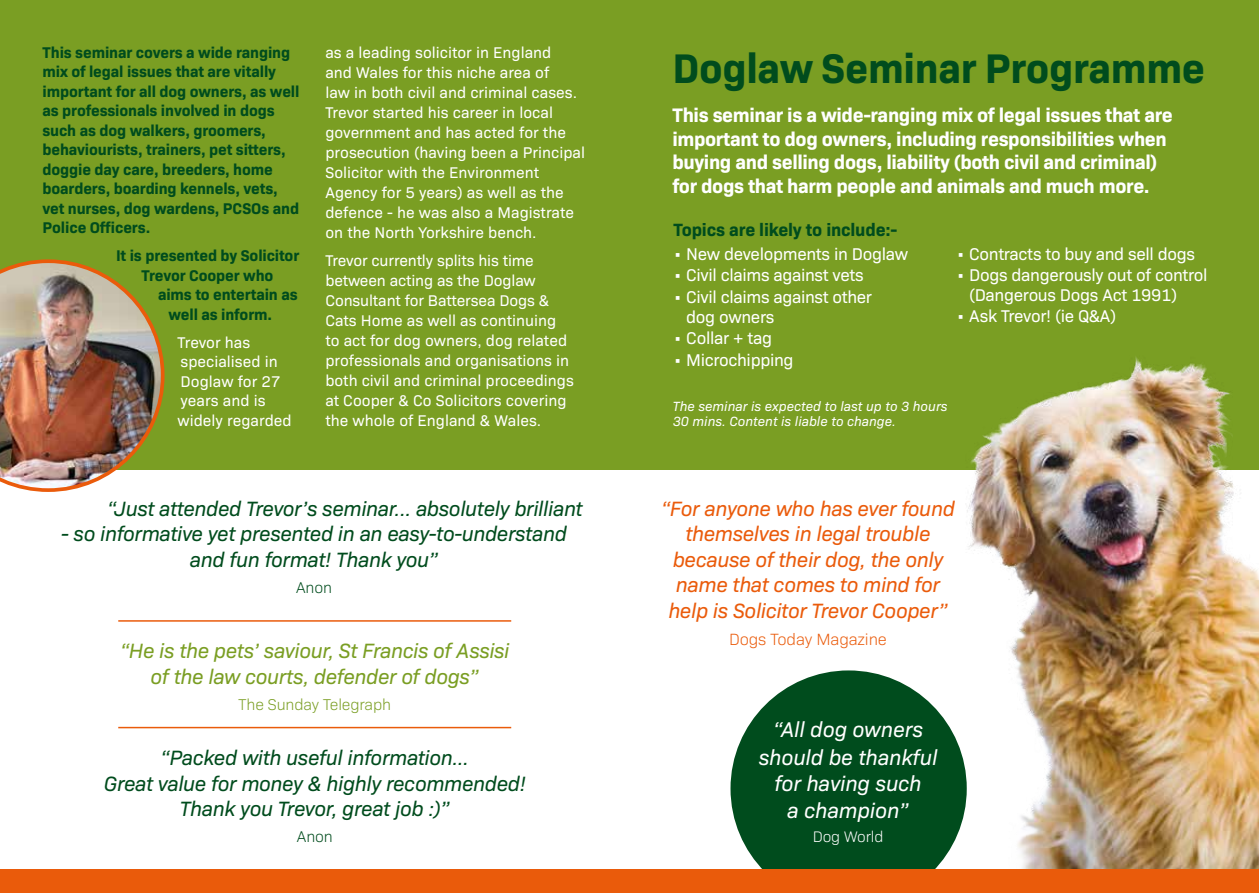
<style>
.page{position:relative;width:1259px;height:893px;background:#fff}
.page>*{position:absolute;margin:0;border:0;box-sizing:border-box;transform-origin:0 0}
.t1{font:700 42px "Bio Sans";letter-spacing:-.01em;color:#004c1d}
.t2{font:italic 21.6px/27px "Bio Sans";letter-spacing:-.01em;color:#fff;text-align:center}
.t3{font:italic 21px/25.5px "Bio Sans";letter-spacing:-.02em;color:#004c1d;text-align:center}
.t4{font:italic 21px/25.5px "Bio Sans";letter-spacing:-.02em;color:#ea5b0b;text-align:center}
.t5{font:italic 21px/25.5px "Bio Sans";letter-spacing:-.02em;color:#7a9e23;text-align:center}
.t6{font:700 19.8px/23.4px "Bio Sans";letter-spacing:-.02em;color:#fff}
.t7{font:700 18px "Bio Sans";letter-spacing:-.01em;color:#004c1d}
.t8{font:17.25px/19.5px "Bio Sans";letter-spacing:-.02em;color:#fff}
.t9{font:300 16.5px "Bio Sans";letter-spacing:-.01em;color:#ea5b0b}
.t10{font:300 15.9px "Bio Sans";letter-spacing:-.01em;color:#7a9e23}
.t11{font:300 15.9px "Bio Sans";letter-spacing:-.01em;color:#004c1d}
.t12{font:15.75px/20px "Bio Sans";color:#fff}
.t13{font:700 15.75px/19.5px "Bio Sans";letter-spacing:-.01em;color:#004c1d}
.t14{font:300 15.45px "Bio Sans";letter-spacing:-.01em;color:#fff}
.t15{font:italic 13.5px/15px "Bio Sans";color:#fff}
</style>
<div class="page">
<div style="left:0;top:0;width:1259px;height:470px;background:#7a9e23"></div>
<svg style="left:730px;top:670px;width:220px;height:199px;background:#26663e"></svg>
<img style="left:0;top:259px;width:164px;height:233px">
<img style="left:950px;top:356px;width:309px;height:513px">
<div style="left:0;top:869px;width:1259px;height:24px;background:#ea5b0b"></div>
<hr style="left:118px;top:620px;width:393px;height:2px;background:#ea5b0b">
<hr style="left:118px;top:727px;width:393px;height:1px;background:#ea5b0b">
<p class="t13" style="left:43px;top:41px;width:258px">This seminar covers a wide ranging mix of legal issues that are vitally important for all dog owners, as well as professionals involved in dogs such as dog walkers, groomers, behaviourists, trainers, pet sitters, doggie day care, breeders, home boarders, boarding kennels, vets, vet nurses, dog wardens, PCSOs and Police Officers.</p>
<p class="t13" style="left:116px;top:245px;width:185px;text-align:center">It is presented by Solicitor<br>Trevor Cooper who</p>
<p class="t13" style="left:169px;top:284px;width:131px;text-indent:-11px">aims to entertain as well as inform.</p>
<p class="t12" style="left:178px;top:331px;width:116px;line-height:19.5px">Trevor has specialised in<br>Doglaw for 27 years and is widely regarded</p>
<p class="t12" style="left:325px;top:41px;width:261px">as a leading solicitor in England<br>and Wales for this niche area of<br>law in both civil and criminal cases.<br>Trevor started his career in local government and has acted for the prosecution (having been a Principal Solicitor with the Environment Agency for 5 years) as well as the defence - he was also a Magistrate on the North Yorkshire bench.</p>
<p class="t12" style="left:325px;top:249px;width:250px">Trevor currently splits his time between acting as the Doglaw<br>Consultant for Battersea Dogs &amp;<br>Cats Home as well as continuing to act for dog owners, dog related professionals and organisations in both civil and criminal proceedings at Cooper &amp; Co Solicitors covering the whole of England &amp; Wales.</p>
<h3 class="t3" style="left:107px;top:494px;width:477px">“Just attended Trevor’s seminar... absolutely brilliant</h3>
<h3 class="t3" style="left:61px;top:520px;width:507px">- so informative yet presented in an easy-to-understand and fun format! Thank you”</h3>
<p class="t11" style="left:296px;top:576px;width:37px">Anon</p>
<h3 class="t5" style="left:120px;top:637px;width:391px">“He is the pets’ saviour, St Francis of Assisi of the law courts, defender of dogs”</h3>
<p class="t10" style="left:238px;top:693px;width:154px">The Sunday Telegraph</p>
<h3 class="t3" style="left:104px;top:743px;width:423px">“Packed with useful information...<br>Great value for money &amp; highly recommended!<br>Thank you Trevor, great job :)”</h3>
<p class="t11" style="left:297px;top:825px;width:37px">Anon</p>
<h1 class="t1" style="left:672px;top:36px;width:534px">Doglaw Seminar Programme</h1>
<p class="t6" style="left:672px;top:102px;width:502px">This seminar is a wide-ranging mix of legal issues that are important to dog owners, including responsibilities when buying and selling dogs, liability (both civil and criminal) for dogs that harm people and animals and much more.</p>
<p class="t7" style="left:673px;top:216px;width:225px">Topics are likely to include:-</p>
<p class="t8" style="left:673px;top:243px;width:236px">• New developments in Doglaw</p>
<p class="t8" style="left:673px;top:264px;width:192px">• Civil claims against vets</p>
<p class="t8" style="left:686px;top:286px;width:187px;text-indent:-13px">• Civil claims against other dog owners</p>
<p class="t8" style="left:673px;top:327px;width:100px">• Collar + tag</p>
<p class="t8" style="left:673px;top:349px;width:122px">• Microchipping</p>
<p class="t8" style="left:956px;top:243px;width:240px">• Contracts to buy and sell dogs</p>
<p class="t8" style="left:969px;top:264px;width:240px;text-indent:-13px">• Dogs dangerously out of control (Dangerous Dogs Act 1991)</p>
<p class="t8" style="left:956px;top:305px;width:161px">• Ask Trevor! (ie Q&amp;A)</p>
<p class="t15" style="left:672px;top:398px;width:276px">The seminar is expected to last up to 3 hours<br>30 mins. Content is liable to change.</p>
<h3 class="t4" style="left:661px;top:494px;width:295px">“For anyone who has ever found themselves in legal trouble because of their dog, the only name that comes to mind for help is Solicitor Trevor Cooper”</h3>
<p class="t9" style="left:729px;top:627px;width:159px">Dogs Today Magazine</p>
<h2 class="t2" style="left:758px;top:714px;width:180px">“All dog owners should be thankful for having such<br>a champion”</h2>
<p class="t14" style="left:812px;top:826px;width:72px">Dog World</p>
</div>
